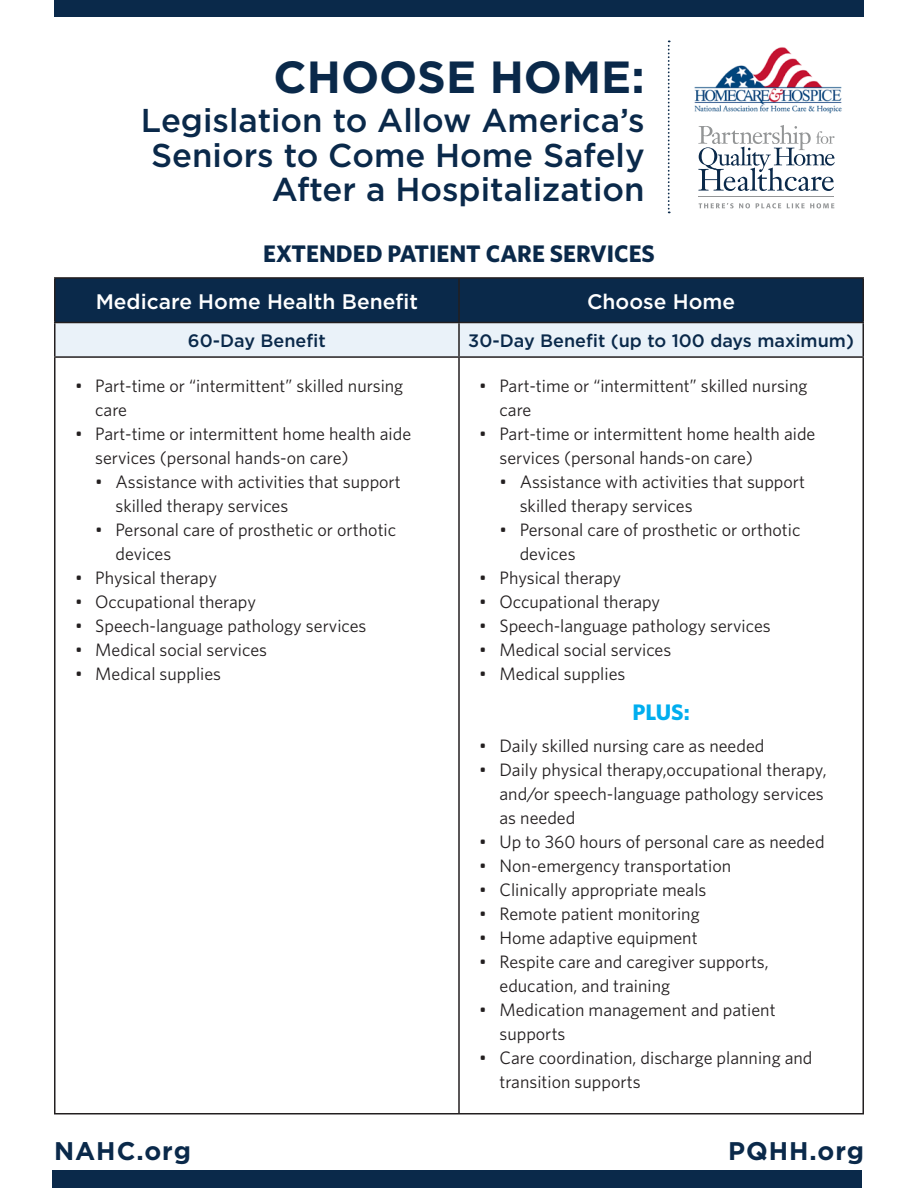
<style>
.page{position:relative;width:918px;height:1188px;background:#fff}
.page>*{position:absolute;margin:0;border:0;box-sizing:border-box;transform-origin:0 0}
.t1{font:700 45px "Gotham HTF";color:#0a294a}
.t2{font:500 33px/34.5px "Gotham HTF";color:#0a294a;text-align:right}
.t3{font:700 25.5px "Gotham";letter-spacing:.04em;color:#0a294a}
.t4{font:700 24px "Whitney HTF";color:#0a294a}
.t5{font:700 22.5px "Whitney HTF";color:#00aeef}
.t6{font:500 21px "Gotham";color:#fff}
.t7{font:18px/24px "Whitney HTF";color:#231f20}
.t8{font:500 18px "Gotham";color:#0a294a}
</style>
<div class="page">
<div style="left:54px;top:0;width:810px;height:16px;background:#0a294a"></div>
<div style="left:52px;top:1171px;width:810px;height:17px;background:#0a294a"></div>
<svg style="left:668px;top:41px;width:2px;height:172px"></svg>
<svg style="left:698px;top:125px;width:137px;height:66px"></svg>
<hr style="left:698px;top:196px;width:136px;height:1px;background:#939596">
<svg style="left:699px;top:203px;width:51px;height:5px"></svg>
<svg style="left:756px;top:203px;width:25px;height:5px"></svg>
<svg style="left:787px;top:203px;width:47px;height:5px"></svg>
<img style="left:694px;top:47px;width:148px;height:67px">
<svg style="left:56px;top:279px;width:806px;height:77px;background:#6a7f95"></svg>
<hr style="left:54px;top:277px;width:405px;height:2px;background:#231f20">
<hr style="left:54px;top:279px;width:2px;height:43px;background:#231f20">
<hr style="left:459px;top:277px;width:405px;height:2px;background:#231f20">
<hr style="left:458px;top:279px;width:2px;height:43px;background:#231f20">
<hr style="left:862px;top:279px;width:2px;height:43px;background:#231f20">
<hr style="left:54px;top:322px;width:405px;height:1px;background:#231f20">
<hr style="left:54px;top:323px;width:2px;height:33px;background:#231f20">
<hr style="left:459px;top:322px;width:405px;height:1px;background:#231f20">
<hr style="left:458px;top:323px;width:2px;height:33px;background:#231f20">
<hr style="left:862px;top:323px;width:2px;height:33px;background:#231f20">
<hr style="left:54px;top:356px;width:405px;height:2px;background:#231f20">
<hr style="left:54px;top:358px;width:2px;height:755px;background:#231f20">
<hr style="left:459px;top:356px;width:405px;height:2px;background:#231f20">
<hr style="left:458px;top:358px;width:2px;height:755px;background:#231f20">
<hr style="left:862px;top:358px;width:2px;height:755px;background:#231f20">
<hr style="left:54px;top:1113px;width:405px;height:1px;background:#231f20">
<hr style="left:459px;top:1113px;width:405px;height:1px;background:#231f20">
<p class="t1" style="left:274px;top:51px;width:373px">CHOOSE HOME:</p>
<p class="t2" style="left:141px;top:103px;width:505px">Legislation to Allow America’s<br>Seniors to Come Home Safely<br>After a Hospitalization</p>
<p class="t4" style="left:263px;top:239px;width:393px">EXTENDED PATIENT CARE SERVICES</p>
<p class="t6" style="left:96px;top:287px;width:324px">Medicare Home Health Benefit</p>
<p class="t6" style="left:587px;top:287px;width:150px">Choose Home</p>
<p class="t8" style="left:188px;top:329px;width:139px">60-Day Benefit</p>
<p class="t8" style="left:468px;top:329px;width:387px">30-Day Benefit (up to 100 days maximum)</p>
<p class="t7" style="left:95px;top:373px;width:310px;text-indent:-20px">• Part-time or “intermittent” skilled nursing care</p>
<p class="t7" style="left:95px;top:421px;width:317px;text-indent:-20px">• Part-time or intermittent home health aide services (personal hands-on care)</p>
<p class="t7" style="left:116px;top:469px;width:287px;text-indent:-20px">• Assistance with activities that support skilled therapy services</p>
<p class="t7" style="left:116px;top:517px;width:282px;text-indent:-20px">• Personal care of prosthetic or orthotic devices</p>
<p class="t7" style="left:75px;top:565px;width:144px">• Physical therapy</p>
<p class="t7" style="left:75px;top:589px;width:182px">• Occupational therapy</p>
<p class="t7" style="left:75px;top:613px;width:293px">• Speech-language pathology services</p>
<p class="t7" style="left:75px;top:637px;width:194px">• Medical social services</p>
<p class="t7" style="left:75px;top:661px;width:148px">• Medical supplies</p>
<p class="t7" style="left:500px;top:373px;width:310px;text-indent:-20px">• Part-time or “intermittent” skilled nursing care</p>
<p class="t7" style="left:500px;top:421px;width:317px;text-indent:-20px">• Part-time or intermittent home health aide services (personal hands-on care)</p>
<p class="t7" style="left:520px;top:469px;width:287px;text-indent:-20px">• Assistance with activities that support skilled therapy services</p>
<p class="t7" style="left:520px;top:517px;width:282px;text-indent:-20px">• Personal care of prosthetic or orthotic devices</p>
<p class="t7" style="left:479px;top:565px;width:144px">• Physical therapy</p>
<p class="t7" style="left:479px;top:589px;width:182px">• Occupational therapy</p>
<p class="t7" style="left:479px;top:613px;width:293px">• Speech-language pathology services</p>
<p class="t7" style="left:479px;top:637px;width:194px">• Medical social services</p>
<p class="t7" style="left:479px;top:661px;width:148px">• Medical supplies</p>
<p class="t5" style="left:632px;top:699px;width:59px">PLUS:</p>
<p class="t7" style="left:479px;top:733px;width:287px">• Daily skilled nursing care as needed</p>
<p class="t7" style="left:500px;top:757px;width:329px;text-indent:-20px">• Daily physical therapy,occupational therapy, and/or speech-language pathology services as needed</p>
<p class="t7" style="left:479px;top:829px;width:347px">• Up to 360 hours of personal care as needed</p>
<p class="t7" style="left:479px;top:853px;width:253px">• Non-emergency transportation</p>
<p class="t7" style="left:479px;top:877px;width:229px">• Clinically appropriate meals</p>
<p class="t7" style="left:479px;top:901px;width:222px">• Remote patient monitoring</p>
<p class="t7" style="left:479px;top:925px;width:220px">• Home adaptive equipment</p>
<p class="t7" style="left:500px;top:949px;width:271px;text-indent:-20px">• Respite care and caregiver supports, education, and training</p>
<p class="t7" style="left:500px;top:997px;width:278px;text-indent:-20px">• Medication management and patient supports</p>
<p class="t7" style="left:500px;top:1045px;width:315px;text-indent:-20px">• Care coordination, discharge planning and transition supports</p>
<p class="t3" style="left:54px;top:1136px;width:138px">NAHC.org</p>
<p class="t3" style="left:728px;top:1136px;width:137px">PQHH.org</p>
</div>
